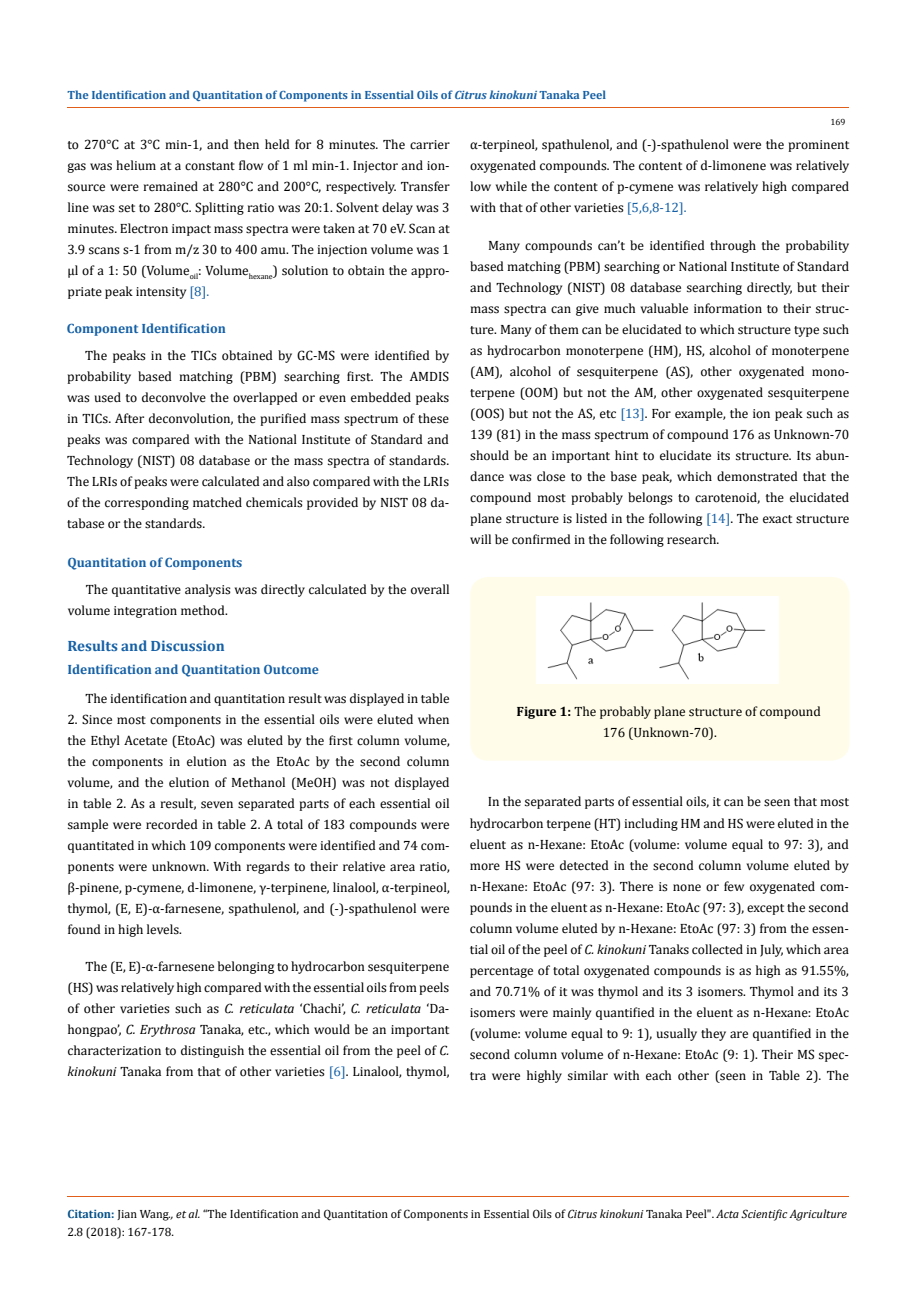
<style>
.page{position:relative;width:917px;height:1316px;background:#fff}
.page>*{position:absolute;margin:0;border:0;box-sizing:border-box;transform-origin:0 0}
.t1{font:700 15px "Cambria";color:#1560a6}
.t2{font:13.5px/21px "Cambria";color:#000;text-align:justify}
.t3{font:700 13.5px "Cambria";color:#1560a6}
.t4{font:12px/18px "Cambria";color:#000}
.t5{font:700 12px "Cambria";color:#1560a6}
.t6{font:9px "Cambria";color:#000}
.s1{font-style:italic}
.s2{color:#1560a6}
.s3{font-weight:700}
.s4{font-weight:700;color:#035089}
</style>
<div class="page">
<hr style="left:67px;top:1196px;width:782px;height:1px;background:#e05d1a">
<hr style="left:67px;top:107px;width:782px;height:1px;background:#e05d1a">
<div style="left:470px;top:577px;width:379px;height:183px;background:#fffde9;border-radius:18px"></div>
<img style="left:537px;top:596px;width:241px;height:88px">
<p class="t5" style="left:67px;top:87px;width:540px">The Identification and Quantitation of Components in Essential Oils of <span class="s1">Citrus kinokuni</span> Tanaka Peel</p>
<p class="t6" style="left:830px;top:117px;width:16px">169</p>
<p class="t2" style="left:67px;top:133px;width:384px">to 270°C at 3°C min-1, and then held for 8 minutes. The carrier gas was helium at a constant flow of 1 ml min-1. Injector and ion&shy;source were remained at 280°C and 200°C, respectively. Transfer line was set to 280°C. Splitting ratio was 20:1. Solvent delay was 3 minutes. Electron impact mass spectra were taken at 70 eV. Scan at 3.9 scans s-1 from m/z 30 to 400 amu. The injection volume was 1 μl of a 1: 50 (Volume<sub>oil</sub>: Volume<sub>hexane</sub>) solution to obtain the appro&shy;priate peak intensity <span class="s2">[8].</span></p>
<p class="t3" style="left:67px;top:319px;width:160px">Component Identification</p>
<p class="t2" style="left:67px;top:345px;width:383px;text-indent:18px">The peaks in the TICs obtained by GC-MS were identified by probability based matching (PBM) searching first. The AMDIS was used to deconvolve the overlapped or even embedded peaks in TICs. After deconvolution, the purified mass spectrum of these peaks was compared with the National Institute of Standard and Technology (NIST) 08 database or the mass spectra of standards.<br>The LRIs of peaks were calculated and also compared with the LRIs of the corresponding matched chemicals provided by NIST 08 da&shy;tabase or the standards.</p>
<p class="t3" style="left:67px;top:553px;width:176px">Quantitation of Components</p>
<p class="t2" style="left:68px;top:579px;width:383px;text-indent:18px">The quantitative analysis was directly calculated by the overall volume integration method.</p>
<p class="t1" style="left:67px;top:635px;width:159px">Results and Discussion</p>
<p class="t3" style="left:67px;top:660px;width:253px">Identification and Quantitation Outcome</p>
<p class="t2" style="left:85px;top:688px;width:366px">The identification and quantitation result was displayed in table</p>
<p class="t2" style="left:67px;top:709px;width:384px">2. Since most components in the essential oils were eluted when the Ethyl Acetate (EtoAc) was eluted by the first column volume, the components in elution as the EtoAc by the second column volume, and the elution of Methanol (MeOH) was not displayed in table 2. As a result, seven separated parts of each essential oil sample were recorded in table 2. A total of 183 compounds were quantitated in which 109 components were identified and 74 com&shy;ponents were unknown. With regards to their relative area ratio, β-pinene, p-cymene, d-limonene, γ-terpinene, linalool, α-terpineol, thymol, (E, E)-α-farnesene, spathulenol, and (-)-spathulenol were found in high levels.</p>
<p class="t2" style="left:67px;top:955px;width:383px;text-indent:18px">The (E, E)-α-farnesene belonging to hydrocarbon sesquiterpene (HS) was relatively high compared with the essential oils from peels of other varieties such as <span class="s1">C. reticulata</span> ‘Chachi’, <span class="s1">C. reticulata</span> ‘Da&shy;hongpao’, <span class="s1">C. Erythrosa</span> Tanaka, etc., which would be an important characterization to distinguish the essential oil from the peel of <span class="s1">C. kinokuni</span> Tanaka from that of other varieties <span class="s2">[6]</span>. Linalool, thymol,</p>
<p class="t2" style="left:470px;top:133px;width:381px">α-terpineol, spathulenol, and (-)-spathulenol were the prominent oxygenated compounds. The content of d-limonene was relatively low while the content of p-cymene was relatively high compared with that of other varieties <span class="s2">[5,6,8-12].</span></p>
<p class="t2" style="left:470px;top:235px;width:381px;text-indent:18px">Many compounds can’t be identified through the probability based matching (PBM) searching or National Institute of Standard and Technology (NIST) 08 database searching directly, but their mass spectra can give much valuable information to their struc&shy;ture. Many of them can be elucidated to which structure type such as hydrocarbon monoterpene (HM), HS, alcohol of monoterpene (AM), alcohol of sesquiterpene (AS), other oxygenated mono&shy;terpene (OOM) but not the AM, other oxygenated sesquiterpene (OOS) but not the AS, etc <span class="s2">[13]</span>. For example, the ion peak such as 139 (81) in the mass spectrum of compound 176 as Unknown-70 should be an important hint to elucidate its structure. Its abun&shy;dance was close to the base peak, which demonstrated that the compound most probably belongs to carotenoid, the elucidated plane structure is listed in the following <span class="s2">[14]</span>. The exact structure will be confirmed in the following research.</p>
<p class="t2" style="left:603px;top:700px;width:220px;text-indent:-86px"><span class="s3">Figure 1:</span> The probably plane structure of compound<br>176 (Unknown-70).</p>
<p class="t2" style="left:470px;top:791px;width:381px;text-indent:18px">In the separated parts of essential oils, it can be seen that most hydrocarbon terpene (HT) including HM and HS were eluted in the eluent as n-Hexane: EtoAc (volume: volume equal to 97: 3), and more HS were detected in the second column volume eluted by n-Hexane: EtoAc (97: 3). There is none or few oxygenated com&shy;pounds in the eluent as n-Hexane: EtoAc (97: 3), except the second column volume eluted by n-Hexane: EtoAc (97: 3) from the essen&shy;tial oil of the peel of <span class="s1">C. kinokuni</span> Tanaks collected in July, which area percentage of total oxygenated compounds is as high as 91.55%, and 70.71% of it was thymol and its 3 isomers. Thymol and its 3 isomers were mainly quantified in the eluent as n-Hexane: EtoAc (volume: volume equal to 9: 1), usually they are quantified in the second column volume of n-Hexane: EtoAc (9: 1). Their MS spec&shy;tra were highly similar with each other (seen in Table 2). The</p>
<p class="t4" style="left:67px;top:1204px;width:781px"><span class="s4">Citation:</span> Jian Wang<span class="s1">., et al.</span> “The Identification and Quantitation of Components in Essential Oils of <span class="s1">Citrus kinokuni</span> Tanaka Peel". <span class="s1">Acta Scientific Agriculture<br></span>2.8 (2018): 167-178.</p>
</div>
